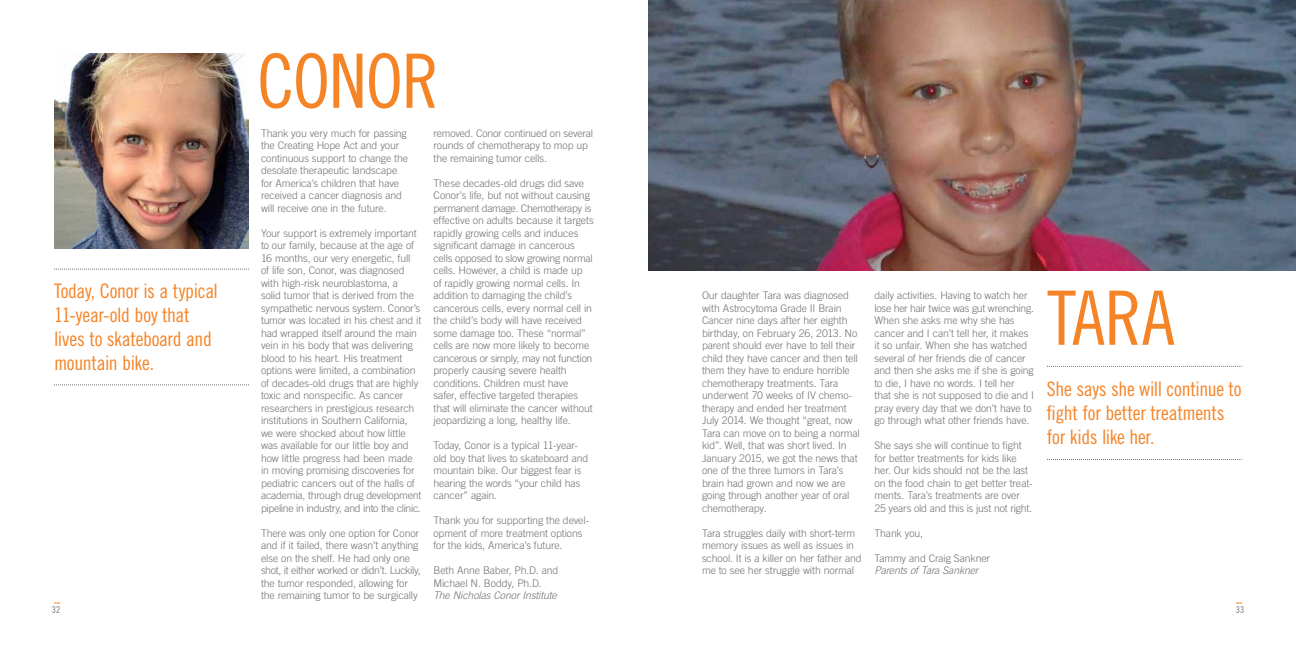
<style>
.page{position:relative;width:1296px;height:648px;background:#fff}
.page>*{position:absolute;margin:0;border:0;box-sizing:border-box;transform-origin:0 0}
.t1{font:75px "Trade Gothic Cond Eighteen";letter-spacing:-.015em;color:#f58427}
.t2{font:20px/24px "Trade Gothic Cond Eighteen";letter-spacing:-.015em;color:#f58427}
.t3{font:300 10.5px/12.5px "Trade Gothic";letter-spacing:-.01em;color:#717073}
.t4{font:italic 300 10.5px "Trade Gothic";letter-spacing:-.01em;color:#717073}
.t5{font:9.5px "Trade Gothic Cond Eighteen";color:#717073}
</style>
<div class="page">
<img style="left:648px;top:0;width:648px;height:270px">
<svg style="left:1047px;top:366px;width:195px;height:1px"></svg>
<svg style="left:1047px;top:459px;width:195px;height:1px"></svg>
<img style="left:54px;top:53px;width:195px;height:195px">
<svg style="left:54px;top:269px;width:195px;height:1px"></svg>
<svg style="left:54px;top:385px;width:195px;height:1px"></svg>
<h2 class="t2" style="left:54px;top:279px;width:166px">Today, Conor is a typical<br>11-year-old boy that lives to skateboard and mountain bike.</h2>
<h1 class="t1" style="left:257px;top:37px;width:184px">CONOR</h1>
<p class="t3" style="left:261px;top:127px;width:149px">Thank you very much for passing the Creating Hope Act and your continuous support to change the desolate therapeutic landscape for America’s children that have received a cancer diagnosis and will receive one in the future.</p>
<p class="t3" style="left:261px;top:227px;width:162px">Your support is extremely important to our family, because at the age of 16 months, our very energetic, full<br>of life son, Conor, was diagnosed with high-risk neuroblastoma, a<br>solid tumor that is derived from the sympathetic nervous system. Conor’s tumor was located in his chest and it had wrapped itself around the main vein in his body that was delivering blood to his heart. His treatment options were limited, a combination of decades-old drugs that are highly toxic and nonspecific. As cancer researchers in prestigious research institutions in Southern California, we were shocked about how little was available for our little boy and how little progress had been made in moving promising discoveries for pediatric cancers out of the halls of academia, through drug development pipeline in industry, and into the clinic.</p>
<p class="t3" style="left:261px;top:527px;width:161px">There was only one option for Conor and if it failed, there wasn’t anything else on the shelf. He had only one shot, it either worked or didn’t. Luckily, the tumor responded, allowing for the remaining tumor to be surgically</p>
<p class="t3" style="left:434px;top:127px;width:161px">removed. Conor continued on several rounds of chemotherapy to mop up the remaining tumor cells.</p>
<p class="t3" style="left:434px;top:177px;width:162px">These decades-old drugs did save Conor’s life, but not without causing permanent damage. Chemotherapy is effective on adults because it targets rapidly growing cells and induces significant damage in cancerous cells opposed to slow growing normal cells. However, a child is made up<br>of rapidly growing normal cells. In addition to damaging the child’s cancerous cells, every normal cell in the child’s body will have received some damage too. These “normal” cells are now more likely to become cancerous or simply, may not function properly causing severe health conditions. Children must have safer, effective targeted therapies that will eliminate the cancer without jeopardizing a long, healthy life.</p>
<p class="t3" style="left:434px;top:439px;width:156px">Today, Conor is a typical 11-year&shy;old boy that lives to skateboard and mountain bike. Our biggest fear is hearing the words “your child has cancer” again.</p>
<p class="t3" style="left:434px;top:514px;width:157px">Thank you for supporting the devel&shy;opment of more treatment options for the kids, America’s future.</p>
<p class="t3" style="left:434px;top:564px;width:126px">Beth Anne Baber, Ph.D. and<br>Michael N. Boddy, Ph.D.</p>
<p class="t4" style="left:434px;top:589px;width:125px">The Nicholas Conor Institute</p>
<p class="t3" style="left:702px;top:289px;width:159px">Our daughter Tara was diagnosed with Astrocytoma Grade II Brain<br>Cancer nine days after her eighth birthday, on February 26, 2013. No parent should ever have to tell their child they have cancer and then tell them they have to endure horrible chemotherapy treatments. Tara underwent 70 weeks of IV chemo&shy;therapy and ended her treatment<br>July 2014. We thought “great, now<br>Tara can move on to being a normal kid”. Well, that was short lived. In<br>January 2015, we got the news that one of the three tumors in Tara’s brain had grown and now we are going through another year of oral chemotherapy.</p>
<p class="t3" style="left:702px;top:527px;width:161px">Tara struggles daily with short-term memory issues as well as issues in school. It is a killer on her father and me to see her struggle with normal</p>
<p class="t3" style="left:875px;top:289px;width:161px">daily activities. Having to watch her lose her hair twice was gut wrenching.<br>When she asks me why she has cancer and I can’t tell her, it makes it so unfair. When she has watched several of her friends die of cancer and then she asks me if she is going to die, I have no words. I tell her<br>that she is not supposed to die and I pray every day that we don’t have to go through what other friends have.</p>
<p class="t3" style="left:875px;top:439px;width:160px">She says she will continue to fight for better treatments for kids like her. Our kids should not be the last on the food chain to get better treat&shy;ments. Tara’s treatments are over 25 years old and this is just not right.</p>
<p class="t3" style="left:875px;top:526px;width:50px">Thank you,</p>
<p class="t3" style="left:875px;top:551px;width:117px">Tammy and Craig Sankner</p>
<p class="t4" style="left:875px;top:564px;width:105px">Parents of Tara Sankner</p>
<h1 class="t1" style="left:1047px;top:274px;width:129px">TARA</h1>
<h2 class="t2" style="left:1047px;top:377px;width:196px">She says she will continue to fight for better treatments for kids like her.</h2>
<p class="t5" style="left:52px;top:604px;width:10px">32</p>
<p class="t5" style="left:1236px;top:604px;width:10px">33</p>
</div>
